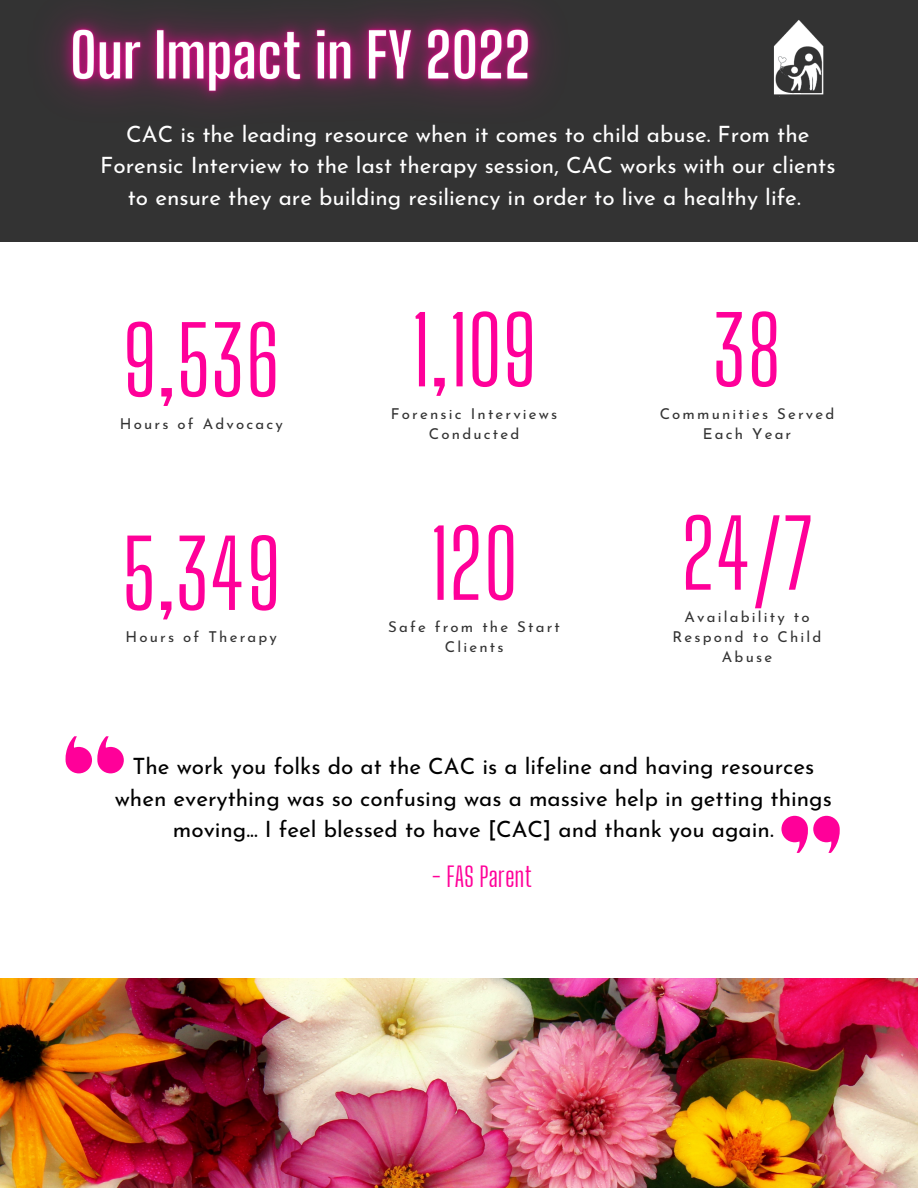
<style>
.page{position:relative;width:918px;height:1188px;background:#fff}
.page>*{position:absolute;margin:0;border:0;box-sizing:border-box;transform-origin:0 0}
.t1{font:93px "Big Shoulders Display";color:#f09}
.t2{font:27px "Big Shoulders Display";color:#f09}
.t3{font:22.5px/31.5px "Josefin Sans";color:#fff;text-align:center}
.t4{font:22.5px/31.5px "Josefin Sans";color:#000;text-align:center}
.t5{font:15px/20.2px "Josefin Sans";letter-spacing:.145em;color:#333;text-align:center}
</style>
<div class="page">
<div style="left:0;top:0;width:918px;height:242px;background:#333"></div>
<img style="left:773px;top:20px;width:51px;height:77px">
<img style="left:0;top:978px;width:918px;height:210px">
<svg style="left:781px;top:816px;width:59px;height:37px"></svg>
<img style="left:54px;top:10px;width:490px;height:93px">
<svg style="left:65px;top:736px;width:59px;height:37px"></svg>
<p class="t3" style="left:100px;top:120px;width:737px">CAC is the leading resource when it comes to child abuse. From the<br>Forensic Interview to the last therapy session, CAC works with our clients to ensure they are building resiliency in order to live a healthy life.</p>
<h1 class="t1" style="left:122px;top:305px;width:159px">9,536</h1>
<p class="t5" style="left:120px;top:415px;width:164px">Hours of Advocacy</p>
<h1 class="t1" style="left:122px;top:518px;width:161px">5,349</h1>
<p class="t5" style="left:126px;top:628px;width:153px">Hours of Therapy</p>
<h1 class="t1" style="left:411px;top:295px;width:127px">1,109</h1>
<p class="t5" style="left:391px;top:405px;width:168px">Forensic Interviews<br>Conducted</p>
<h1 class="t1" style="left:430px;top:508px;width:90px">120</h1>
<p class="t5" style="left:388px;top:618px;width:173px">Safe from the Start<br>Clients</p>
<h1 class="t1" style="left:713px;top:295px;width:70px">38</h1>
<p class="t5" style="left:660px;top:405px;width:176px">Communities Served<br>Each Year</p>
<h1 class="t1" style="left:681px;top:498px;width:134px">24/7</h1>
<p class="t5" style="left:673px;top:608px;width:150px">Availability to<br>Respond to Child<br>Abuse</p>
<p class="t4" style="left:115px;top:753px;width:719px">The work you folks do at the CAC is a lifeline and having resources when everything was so confusing was a massive help in getting things moving... I feel blessed to have [CAC] and thank you again.</p>
<p class="t2" style="left:432px;top:861px;width:101px">- FAS Parent</p>
</div>
